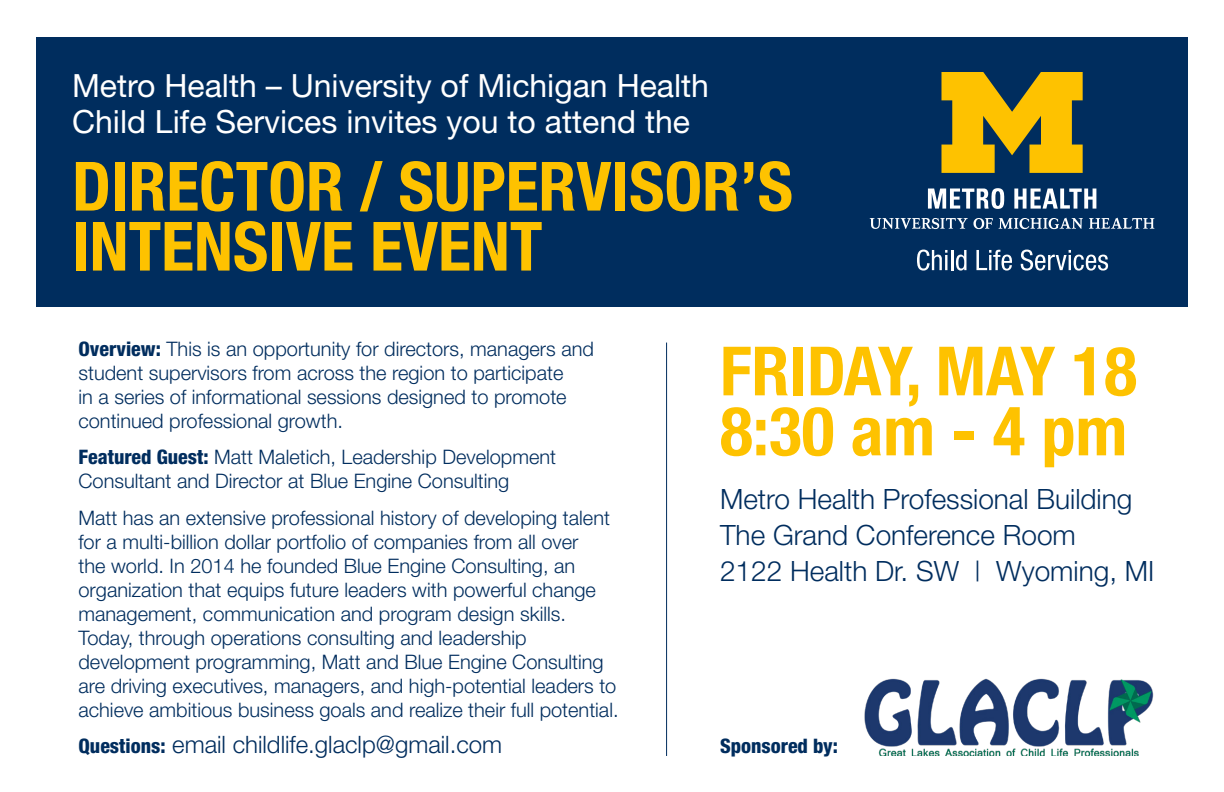
<style>
.page{position:relative;width:1224px;height:792px;background:#fff}
.page>*{position:absolute;margin:0;border:0;box-sizing:border-box;transform-origin:0 0}
.t1{font:700 condensed 68px/60px "Helvetica Neue";color:#fec200}
.t2{font:32px/36px "Helvetica Neue";color:#fff}
.t3{font:300 28px/36px "Helvetica Neue";color:#002d5e}
.t4{font:300 24px "Helvetica Neue";color:#002d5e}
.t5{font:300 20px/24px "Helvetica Neue";color:#002d5e}
.t6{font:800 condensed 20px "Helvetica Neue";color:#002d5e}
.s1{font-weight:800;font-stretch:condensed}
.s2{font-weight:800;font-stretch:condensed;font-size:20px}
</style>
<div class="page">
<img style="left:864px;top:678px;width:290px;height:78px">
<div style="left:36px;top:37px;width:1152px;height:270px;background:#002d5e"></div>
<svg style="left:928px;top:188px;width:76px;height:21px"></svg>
<svg style="left:1014px;top:189px;width:82px;height:20px"></svg>
<svg style="left:870px;top:218px;width:123px;height:11px"></svg>
<svg style="left:999px;top:218px;width:84px;height:11px"></svg>
<svg style="left:1089px;top:218px;width:65px;height:11px"></svg>
<svg style="left:941px;top:72px;width:142px;height:101px"></svg>
<svg style="left:917px;top:250px;width:30px;height:21px"></svg>
<hr style="left:951px;top:250px;width:2px;height:20px;background:#fff">
<svg style="left:956px;top:250px;width:10px;height:21px"></svg>
<svg style="left:976px;top:250px;width:36px;height:21px"></svg>
<svg style="left:1021px;top:250px;width:87px;height:21px"></svg>
<hr style="left:666px;top:343px;width:1px;height:413px;background:#002d5e">
<p class="t2" style="left:72px;top:67px;width:639px">Metro Health – University of Michigan Health<br>Child Life Services invites you to attend the</p>
<p class="t1" style="left:72px;top:156px;width:722px">DIRECTOR / SUPERVISOR’S<br>INTENSIVE EVENT</p>
<p class="t5" style="left:78px;top:336px;width:517px"><span class="s1">Overview:</span> This is an opportunity for directors, managers and student supervisors from across the region to participate<br>in a series of informational sessions designed to promote continued professional growth.</p>
<p class="t5" style="left:78px;top:445px;width:479px"><span class="s1">Featured Guest:</span> Matt Maletich, Leadership Development<br>Consultant and Director at Blue Engine Consulting</p>
<p class="t5" style="left:78px;top:505px;width:542px">Matt has an extensive professional history of developing talent for a multi-billion dollar portfolio of companies from all over<br>the world. In 2014 he founded Blue Engine Consulting, an organization that equips future leaders with powerful change management, communication and program design skills.<br>Today, through operations consulting and leadership development programming, Matt and Blue Engine Consulting are driving executives, managers, and high-potential leaders to achieve ambitious business goals and realize their full potential.</p>
<p class="t4" style="left:78px;top:730px;width:425px"><span class="s2">Questions:</span> email childlife.glaclp@gmail.com</p>
<p class="t1" style="left:720px;top:340px;width:418px">FRIDAY, MAY 18<br>8:30 am - 4 pm</p>
<p class="t3" style="left:720px;top:481px;width:436px">Metro Health Professional Building<br>The Grand Conference Room<br>2122 Health Dr. SW | Wyoming, MI</p>
<p class="t6" style="left:720px;top:733px;width:119px">Sponsored by:</p>
</div>
